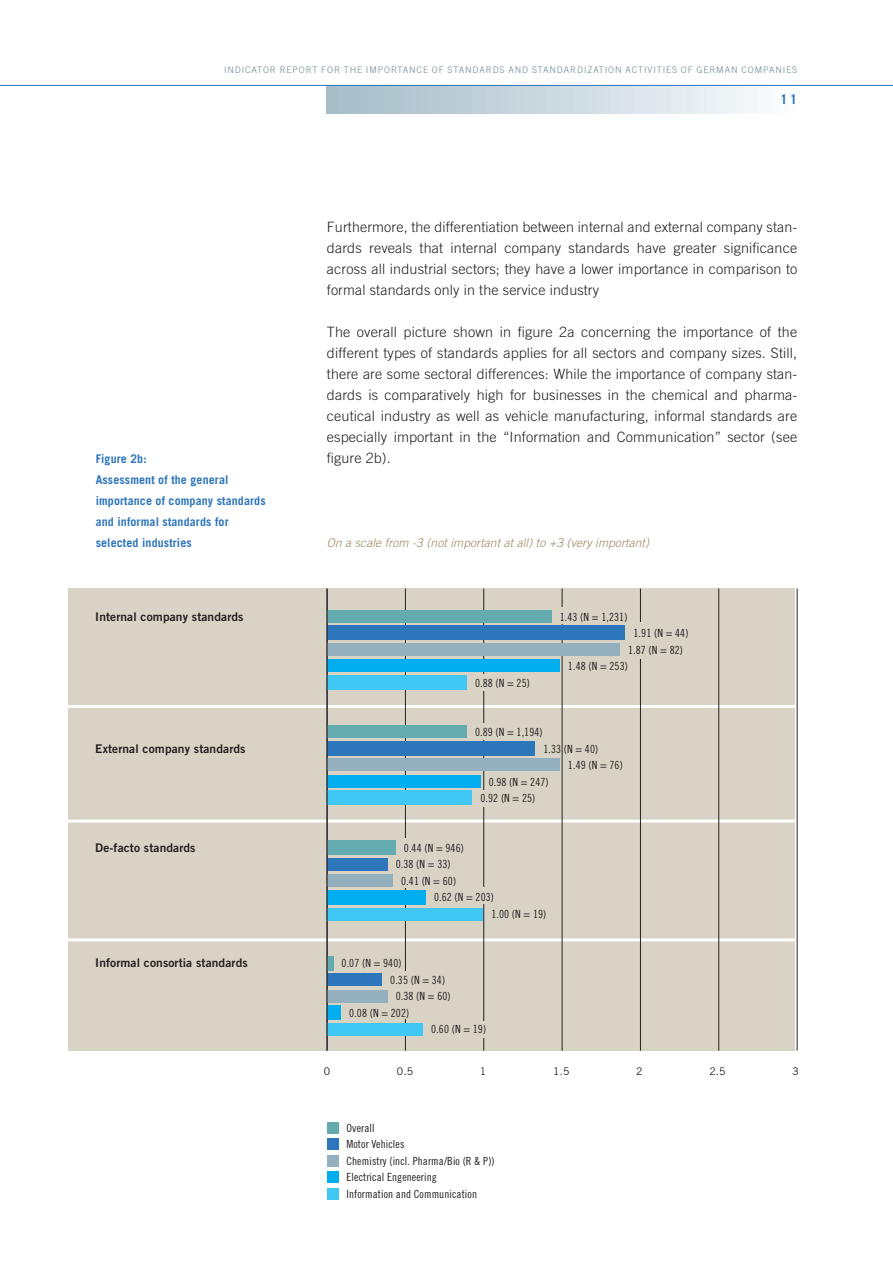
<style>
.page{position:relative;width:893px;height:1263px;background:#fff}
.page>*{position:absolute;margin:0;border:0;box-sizing:border-box;transform-origin:0 0}
.t1{font:300 14.25px/21px "Trade Gothic";letter-spacing:.01em;color:#231f20;text-align:justify}
.t2{font:700 13.5px "Trade Gothic";color:#2e76bc}
.t3{font:700 12px/21px "Trade Gothic";letter-spacing:.01em;color:#2e76bc}
.t4{font:12px "Trade Gothic Bold Two";letter-spacing:.01em;color:#231f20}
.t5{font:italic 300 12px "Trade Gothic";letter-spacing:.01em;color:#a08464}
.t6{font:11.25px/16.5px "Trade Gothic Cond Eighteen";letter-spacing:.01em;color:#231f20}
.t7{font:10.5px "Trade Gothic";color:#231f20}
.t8{font:300 9px "Trade Gothic";letter-spacing:.1em;color:#6c8895}
</style>
<div class="page">
<div style="left:327px;top:85px;width:470px;height:29px;background:linear-gradient(to right,#a4bbc7,#fbfcfd)"></div>
<hr style="left:0;top:85px;width:893px;height:1px;background:#2e76bc">
<div style="left:68px;top:589px;width:726px;height:462px;background:#d9d3c5"></div>
<hr style="left:68px;top:705px;width:729px;height:3px;background:#fff">
<hr style="left:68px;top:820px;width:729px;height:3px;background:#fff">
<hr style="left:68px;top:938px;width:729px;height:3px;background:#fff">
<hr style="left:718px;top:589px;width:1px;height:462px;background:#231f20">
<hr style="left:797px;top:589px;width:1px;height:462px;background:#231f20">
<hr style="left:640px;top:589px;width:1px;height:462px;background:#231f20">
<hr style="left:562px;top:589px;width:1px;height:462px;background:#231f20">
<hr style="left:483px;top:589px;width:1px;height:462px;background:#231f20">
<hr style="left:405px;top:589px;width:1px;height:462px;background:#231f20">
<div style="left:555px;top:607px;width:33px;height:17px;background:#d9d3c5"></div>
<div style="left:473px;top:675px;width:33px;height:16px;background:#d9d3c5"></div>
<div style="left:474px;top:723px;width:34px;height:17px;background:#d9d3c5"></div>
<div style="left:476px;top:790px;width:33px;height:17px;background:#d9d3c5"></div>
<div style="left:474px;top:887px;width:34px;height:17px;background:#d9d3c5"></div>
<div style="left:469px;top:1021px;width:33px;height:17px;background:#d9d3c5"></div>
<div style="left:393px;top:971px;width:34px;height:47px;background:#d9d3c5"></div>
<div style="left:398px;top:838px;width:33px;height:49px;background:#d9d3c5"></div>
<div style="left:629px;top:622px;width:34px;height:17px;background:#d9d3c5"></div>
<div style="left:629px;top:634px;width:34px;height:24px;background:#d9d3c5"></div>
<div style="left:327px;top:1188px;width:12px;height:11px;background:#40c7f4"></div>
<div style="left:327px;top:1171px;width:12px;height:12px;background:#00aeef"></div>
<div style="left:327px;top:1155px;width:12px;height:11px;background:#94afbd"></div>
<div style="left:327px;top:1138px;width:12px;height:12px;background:#2e76bc"></div>
<div style="left:327px;top:1122px;width:12px;height:11px;background:#63abaf"></div>
<div style="left:327px;top:675px;width:139px;height:14px;background:#40c7f4"></div>
<div style="left:327px;top:659px;width:232px;height:13px;background:#00aeef"></div>
<div style="left:327px;top:643px;width:293px;height:13px;background:#94afbd"></div>
<div style="left:327px;top:626px;width:298px;height:14px;background:#2e76bc"></div>
<div style="left:327px;top:610px;width:224px;height:12px;background:#63abaf"></div>
<div style="left:327px;top:791px;width:145px;height:14px;background:#40c7f4"></div>
<div style="left:327px;top:775px;width:153px;height:12px;background:#00aeef"></div>
<div style="left:327px;top:758px;width:232px;height:13px;background:#94afbd"></div>
<div style="left:327px;top:741px;width:208px;height:14px;background:#2e76bc"></div>
<div style="left:327px;top:725px;width:139px;height:13px;background:#63abaf"></div>
<div style="left:327px;top:908px;width:156px;height:12px;background:#40c7f4"></div>
<div style="left:327px;top:890px;width:98px;height:14px;background:#00aeef"></div>
<div style="left:327px;top:874px;width:66px;height:13px;background:#94afbd"></div>
<div style="left:327px;top:858px;width:60px;height:13px;background:#2e76bc"></div>
<div style="left:327px;top:841px;width:68px;height:14px;background:#63abaf"></div>
<div style="left:327px;top:1023px;width:96px;height:13px;background:#40c7f4"></div>
<div style="left:327px;top:1006px;width:14px;height:14px;background:#00aeef"></div>
<div style="left:327px;top:989px;width:60px;height:13px;background:#94afbd"></div>
<div style="left:327px;top:973px;width:55px;height:13px;background:#2e76bc"></div>
<div style="left:327px;top:956px;width:6px;height:14px;background:#63abaf"></div>
<hr style="left:327px;top:589px;width:1px;height:462px;background:#231f20">
<p class="t8" style="left:224px;top:65px;width:575px">INDICATOR REPORT FOR THE IMPORTANCE OF STANDARDS AND STANDARDIZATION ACTIVITIES OF GERMAN COMPANIES</p>
<p class="t2" style="left:780px;top:91px;width:19px">11</p>
<p class="t3" style="left:96px;top:448px;width:172px">Figure 2b:<br>Assessment of the general importance of company standards and informal standards for selected industries</p>
<p class="t1" style="left:327px;top:216px;width:472px">Furthermore, the differentiation between internal and external company stan&shy;dards reveals that internal company standards have greater significance across all industrial sectors; they have a lower importance in comparison to formal standards only in the service industry</p>
<p class="t1" style="left:327px;top:321px;width:472px">The overall picture shown in figure 2a concerning the importance of the different types of standards applies for all sectors and company sizes. Still, there are some sectoral differences: While the importance of company stan&shy;dards is comparatively high for businesses in the chemical and pharma&shy;ceutical industry as well as vehicle manufacturing, informal standards are especially important in the “Information and Communication” sector (see figure 2b).</p>
<p class="t5" style="left:327px;top:535px;width:324px">On a scale from -3 (not important at all) to +3 (very important)</p>
<p class="t4" style="left:95px;top:609px;width:150px">Internal company standards</p>
<p class="t6" style="left:560px;top:608px;width:69px">1.43 (N = 1,231)</p>
<p class="t6" style="left:628px;top:625px;width:62px;text-align:center">1.91 (N = 44)<br>1.87 (N = 82)</p>
<p class="t6" style="left:568px;top:658px;width:62px">1.48 (N = 253)</p>
<p class="t6" style="left:475px;top:674px;width:56px">0.88 (N = 25)</p>
<p class="t6" style="left:475px;top:724px;width:69px">0.89 (N = 1,194)</p>
<p class="t4" style="left:95px;top:741px;width:152px">External company standards</p>
<p class="t6" style="left:543px;top:740px;width:56px">1.33 (N = 40)</p>
<p class="t6" style="left:568px;top:757px;width:56px">1.49 (N = 76)</p>
<p class="t6" style="left:489px;top:773px;width:62px">0.98 (N = 247)</p>
<p class="t6" style="left:480px;top:790px;width:56px">0.92 (N = 25)</p>
<p class="t4" style="left:95px;top:840px;width:102px">De-facto standards</p>
<p class="t6" style="left:404px;top:839px;width:62px">0.44 (N = 946)</p>
<p class="t6" style="left:396px;top:856px;width:56px">0.38 (N = 33)</p>
<p class="t6" style="left:401px;top:872px;width:56px">0.41 (N = 60)</p>
<p class="t6" style="left:434px;top:889px;width:62px">0.62 (N = 203)</p>
<p class="t6" style="left:491px;top:905px;width:56px">1.00 (N = 19)</p>
<p class="t4" style="left:95px;top:955px;width:154px">Informal consortia standards</p>
<p class="t6" style="left:342px;top:955px;width:62px">0.07 (N = 940)</p>
<p class="t6" style="left:390px;top:971px;width:56px">0.35 (N = 34)</p>
<p class="t6" style="left:396px;top:988px;width:56px">0.38 (N = 60)</p>
<p class="t6" style="left:349px;top:1004px;width:62px">0.08 (N = 202)</p>
<p class="t6" style="left:431px;top:1021px;width:56px">0.60 (N = 19)</p>
<p class="t7" style="left:324px;top:1065px;width:8px">0</p>
<p class="t7" style="left:397px;top:1065px;width:18px">0.5</p>
<p class="t7" style="left:480px;top:1065px;width:8px">1</p>
<p class="t7" style="left:553px;top:1065px;width:18px">1.5</p>
<p class="t7" style="left:636px;top:1065px;width:8px">2</p>
<p class="t7" style="left:709px;top:1065px;width:18px">2.5</p>
<p class="t7" style="left:792px;top:1065px;width:8px">3</p>
<p class="t6" style="left:346px;top:1119px;width:150px">Overall<br>Motor Vehicles<br>Chemistry (incl. Pharma/Bio (R &amp; P))<br>Electrical Engeneering<br>Information and Communication</p>
</div>
